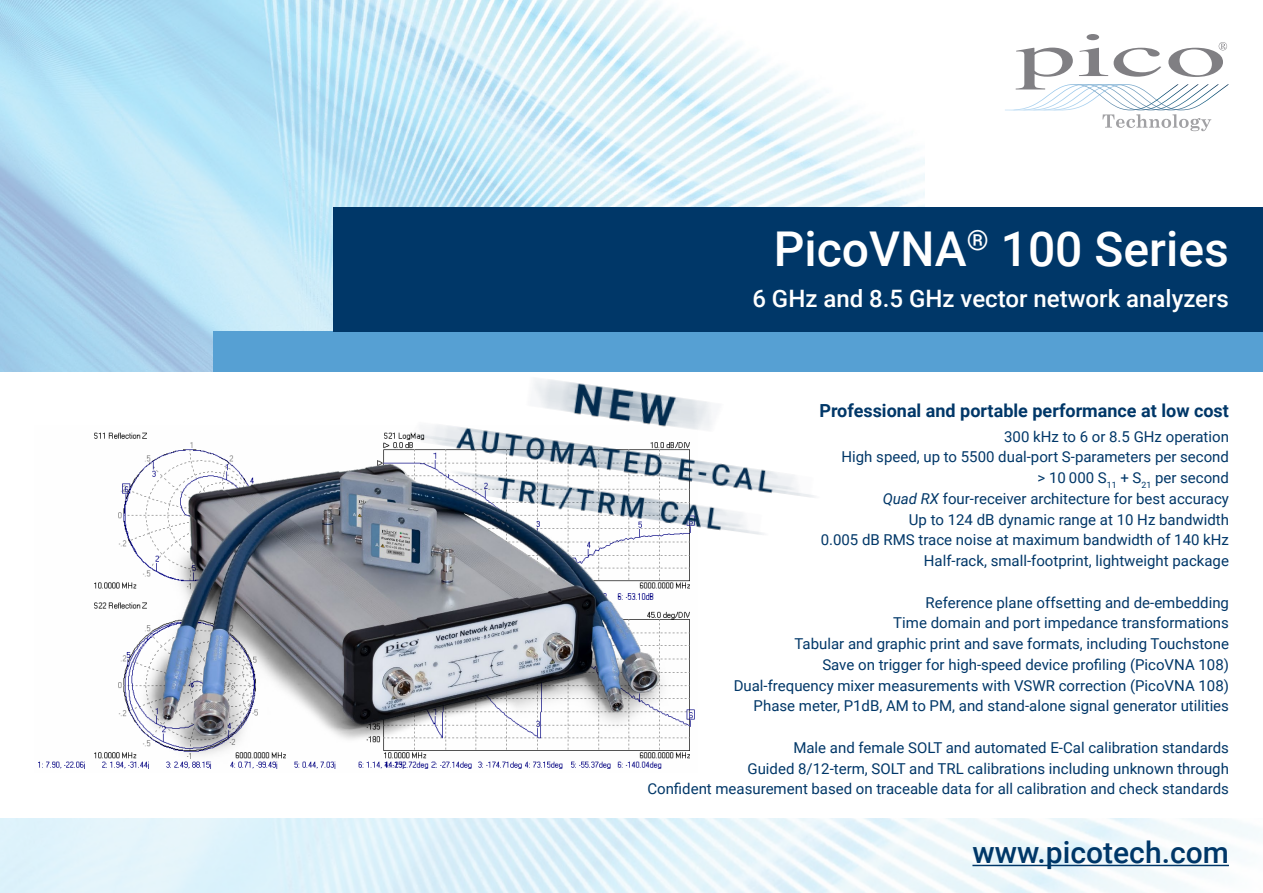
<style>
.page{position:relative;width:1263px;height:893px;background:#fff}
.page>*{position:absolute;margin:0;border:0;box-sizing:border-box;transform-origin:0 0}
.t1{font:500 48px "Roboto";color:#fff}
.t2{font:500 30px "Roboto";color:#003768}
.t3{font:500 24px "Roboto";color:#fff}
.t4{font:700 18px "Roboto";color:#003768}
.t5{font:15px/20.7px "Roboto";color:#003768;text-align:right}
.s1{font-style:italic}
</style>
<div class="page">
<img style="left:0;top:819px;width:1263px;height:74px">
<img style="left:0;top:0;width:925px;height:275px">
<div style="left:213px;top:331px;width:1050px;height:40px;background:#56a0d3"></div>
<div style="left:334px;top:207px;width:929px;height:124px;background:#003768"></div>
<svg style="left:1005px;top:34px;width:224px;height:97px"></svg>
<hr style="left:972px;top:865px;width:257px;height:1px;background:#003768">
<img style="left:0;top:275px;width:826px;height:571px">
<img style="left:303px;top:320px;width:632px;height:262px">
<h1 class="t1" style="left:774px;top:215px;width:456px">PicoVNA<sup>®</sup> 100 Series</h1>
<h3 class="t3" style="left:752px;top:282px;width:478px">6 GHz and 8.5 GHz vector network analyzers</h3>
<p class="t4" style="left:819px;top:398px;width:411px">Professional and portable performance at low cost</p>
<p class="t5" style="left:821px;top:425px;width:410px">300 kHz to 6 or 8.5 GHz operation<br>High speed, up to 5500 dual-port S-parameters per second<br>&gt; 10 000 S<sub>11</sub> + S<sub>21</sub> per second<br><span class="s1">Quad RX</span> four-receiver architecture for best accuracy<br>Up to 124 dB dynamic range at 10 Hz bandwidth<br>0.005 dB RMS trace noise at maximum bandwidth of 140 kHz Half-rack, small-footprint, lightweight package</p>
<p class="t5" style="left:734px;top:591px;width:497px">Reference plane offsetting and de-embedding<br>Time domain and port impedance transformations<br>Tabular and graphic print and save formats, including Touchstone<br>Save on trigger for high-speed device profiling (PicoVNA 108)<br>Dual-frequency mixer measurements with VSWR correction (PicoVNA 108)<br>Phase meter, P1dB, AM to PM, and stand-alone signal generator utilities</p>
<p class="t5" style="left:647px;top:737px;width:583px">Male and female SOLT and automated E-Cal calibration standards<br>Guided 8/12-term, SOLT and TRL calibrations including unknown through<br>Confident measurement based on traceable data for all calibration and check standards</p>
<h2 class="t2" style="left:972px;top:832px;width:258px">www.picotech.com</h2>
</div>
